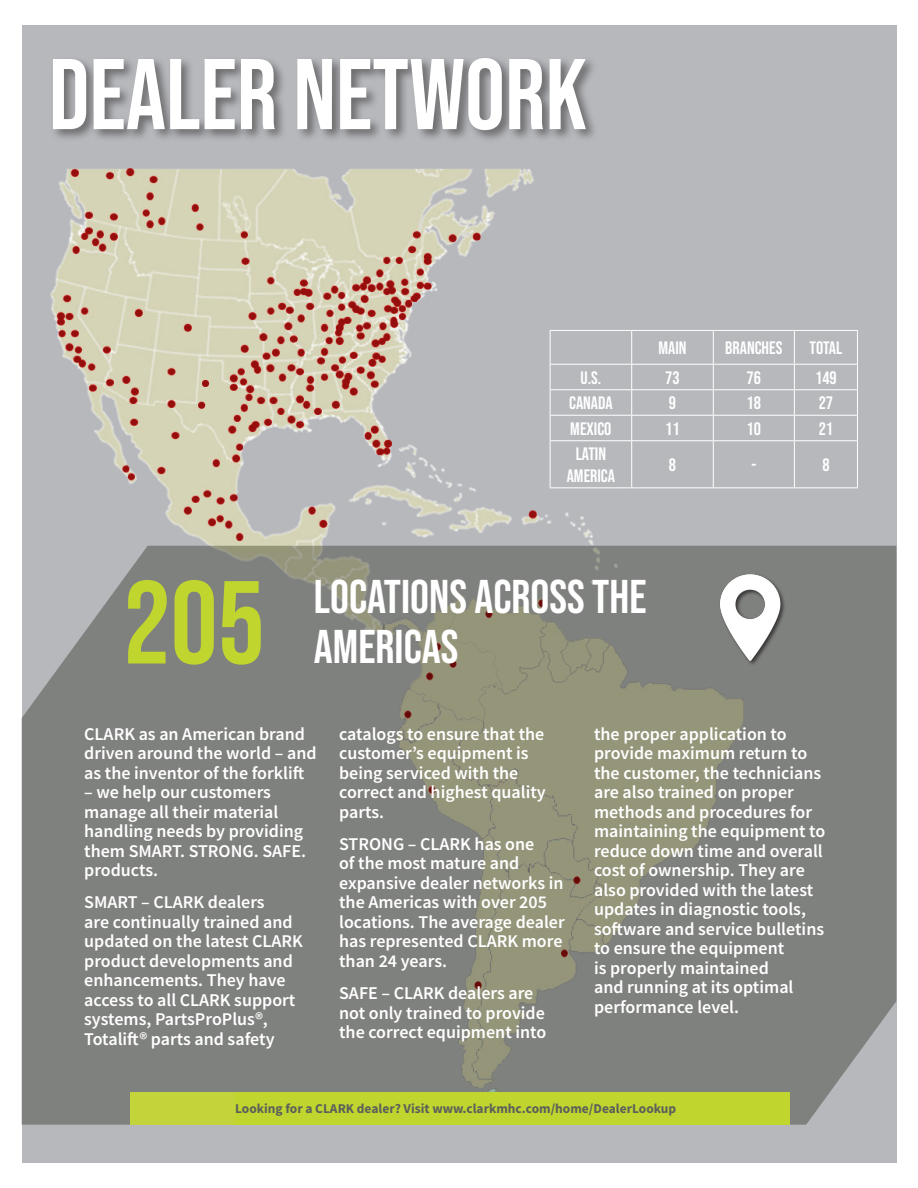
<style>
.page{position:relative;width:918px;height:1188px;background:#fff}
.page>*{position:absolute;margin:0;border:0;box-sizing:border-box;transform-origin:0 0}
.TITLE_AND_SUBTITLES{font:117.6px "Bebas Neue";color:#c1d52f}
.TITLE_AND_SUBTITLES-2{font:100.2px "Bebas Neue";color:#fff}
.TITLE_AND_SUBTITLES-3{font:47.25px "Bebas Neue";color:#fff}
.CONTENT{font:600 18px/19.5px "Source Sans Pro";color:#fff}
.t1{font:18px/21.6px "Bebas Neue";color:#fff;text-align:center}
.CONTENT-2{font:700 13.5px "Source Sans Pro";color:#5b605a}
</style>
<div class="page">
<div style="left:22px;top:25px;width:874px;height:330px;background:#b6b8bc"></div>
<img style="left:22px;top:168px;width:874px;height:995px">
<div style="left:422px;top:366px;width:192px;height:33px;background:#b6b8bc"></div>
<svg style="left:22px;top:546px;width:874px;height:579px;background:#84867f"></svg>
<div style="left:131px;top:1092px;width:653px;height:33px;background:#c2d439"></div>
<div style="left:235px;top:1092px;width:555px;height:33px;background:#c1d52f"></div>
<div style="left:50px;top:55px;width:548px;height:88px;background:#231f20;opacity:.5"></div>
<img style="left:713px;top:565px;width:74px;height:101px">
<hr style="left:550px;top:330px;width:82px;height:1px;background:#fff">
<hr style="left:550px;top:331px;width:1px;height:33px;background:#fff">
<hr style="left:632px;top:330px;width:81px;height:1px;background:#fff">
<hr style="left:631px;top:331px;width:1px;height:33px;background:#fff">
<hr style="left:713px;top:330px;width:81px;height:1px;background:#fff">
<hr style="left:713px;top:331px;width:1px;height:33px;background:#fff">
<hr style="left:794px;top:330px;width:64px;height:1px;background:#fff">
<hr style="left:794px;top:331px;width:1px;height:33px;background:#fff">
<hr style="left:857px;top:331px;width:1px;height:33px;background:#fff">
<hr style="left:550px;top:364px;width:82px;height:1px;background:#fff">
<hr style="left:632px;top:364px;width:81px;height:1px;background:#fff">
<hr style="left:713px;top:364px;width:81px;height:1px;background:#fff">
<hr style="left:794px;top:364px;width:64px;height:1px;background:#fff">
<hr style="left:550px;top:389px;width:82px;height:1px;background:#fff">
<hr style="left:632px;top:389px;width:81px;height:1px;background:#fff">
<hr style="left:713px;top:389px;width:81px;height:1px;background:#fff">
<hr style="left:794px;top:389px;width:64px;height:1px;background:#fff">
<hr style="left:550px;top:415px;width:82px;height:1px;background:#fff">
<svg style="left:550px;top:365px;width:1px;height:75px"></svg>
<hr style="left:632px;top:415px;width:81px;height:1px;background:#fff">
<svg style="left:631px;top:365px;width:1px;height:75px"></svg>
<hr style="left:713px;top:415px;width:81px;height:1px;background:#fff">
<svg style="left:713px;top:365px;width:1px;height:75px"></svg>
<hr style="left:794px;top:415px;width:64px;height:1px;background:#fff">
<svg style="left:794px;top:365px;width:1px;height:75px"></svg>
<svg style="left:857px;top:365px;width:1px;height:75px"></svg>
<hr style="left:550px;top:440px;width:82px;height:1px;background:#fff">
<hr style="left:550px;top:441px;width:1px;height:46px;background:#fff">
<hr style="left:632px;top:440px;width:81px;height:1px;background:#fff">
<hr style="left:631px;top:441px;width:1px;height:46px;background:#fff">
<hr style="left:713px;top:440px;width:81px;height:1px;background:#fff">
<hr style="left:713px;top:441px;width:1px;height:46px;background:#fff">
<hr style="left:794px;top:440px;width:64px;height:1px;background:#fff">
<hr style="left:794px;top:441px;width:1px;height:46px;background:#fff">
<hr style="left:857px;top:441px;width:1px;height:46px;background:#fff">
<hr style="left:550px;top:487px;width:82px;height:1px;background:#fff">
<hr style="left:632px;top:487px;width:81px;height:1px;background:#fff">
<hr style="left:713px;top:487px;width:81px;height:1px;background:#fff">
<hr style="left:794px;top:487px;width:64px;height:1px;background:#fff">
<p class="TITLE_AND_SUBTITLES-2" style="left:49px;top:38px;width:540px">DEALER NETWORK</p>
<p class="t1" style="left:658px;top:337px;width:30px">MAIN</p>
<p class="t1" style="left:725px;top:337px;width:59px">BRANCHES</p>
<p class="t1" style="left:810px;top:337px;width:34px">TOTAL</p>
<p class="TITLE_AND_SUBTITLES" style="left:124px;top:556px;width:143px">205</p>
<p class="t1" style="left:581px;top:367px;width:22px">U.S.</p>
<p class="t1" style="left:665px;top:367px;width:16px">73</p>
<p class="t1" style="left:747px;top:367px;width:16px">76</p>
<p class="t1" style="left:815px;top:367px;width:23px">149</p>
<p class="t1" style="left:569px;top:392px;width:45px">CANADA</p>
<p class="t1" style="left:669px;top:392px;width:9px">9</p>
<p class="t1" style="left:747px;top:392px;width:16px">18</p>
<p class="t1" style="left:819px;top:392px;width:16px">27</p>
<p class="t1" style="left:570px;top:418px;width:43px">MEXICO</p>
<p class="t1" style="left:665px;top:418px;width:16px">11</p>
<p class="t1" style="left:747px;top:418px;width:16px">10</p>
<p class="t1" style="left:819px;top:418px;width:16px">21</p>
<p class="t1" style="left:567px;top:443px;width:50px">LATIN<br>AMERICA</p>
<p class="t1" style="left:669px;top:454px;width:9px">8</p>
<p class="t1" style="left:751px;top:454px;width:6px">-</p>
<p class="t1" style="left:822px;top:454px;width:9px">8</p>
<p class="TITLE_AND_SUBTITLES-3" style="left:314px;top:570px;width:334px">LOCATIONS ACROSS THE</p>
<p class="TITLE_AND_SUBTITLES-3" style="left:314px;top:620px;width:146px">AMERICAS</p>
<p class="CONTENT" style="left:84px;top:724px;width:234px">CLARK as an American brand driven around the world – and as the inventor of the forklift</p>
<p class="CONTENT" style="left:84px;top:782px;width:223px">– we help our customers manage all their material handling needs by providing them SMART. STRONG. SAFE. products.</p>
<p class="CONTENT" style="left:84px;top:892px;width:220px">SMART – CLARK dealers<br>are continually trained and updated on the latest CLARK product developments and enhancements. They have access to all CLARK support systems, PartsProPlus®,<br>Totalift® parts and safety</p>
<p class="CONTENT" style="left:339px;top:724px;width:208px">catalogs to ensure that the customer’s equipment is being serviced with the correct and highest quality parts.</p>
<p class="CONTENT" style="left:339px;top:834px;width:227px">STRONG – CLARK has one<br>of the most mature and expansive dealer networks in the Americas with over 205 locations. The average dealer has represented CLARK more than 24 years.</p>
<p class="CONTENT" style="left:339px;top:983px;width:209px">SAFE – CLARK dealers are not only trained to provide the correct equipment into</p>
<p class="CONTENT" style="left:594px;top:724px;width:233px">the proper application to provide maximum return to the customer, the technicians are also trained on proper methods and procedures for maintaining the equipment to reduce down time and overall cost of ownership. They are also provided with the latest updates in diagnostic tools, software and service bulletins to ensure the equipment<br>is properly maintained<br>and running at its optimal performance level.</p>
<p class="CONTENT-2" style="left:235px;top:1100px;width:443px">Looking for a CLARK dealer? Visit www.clarkmhc.com/home/DealerLookup</p>
</div>
